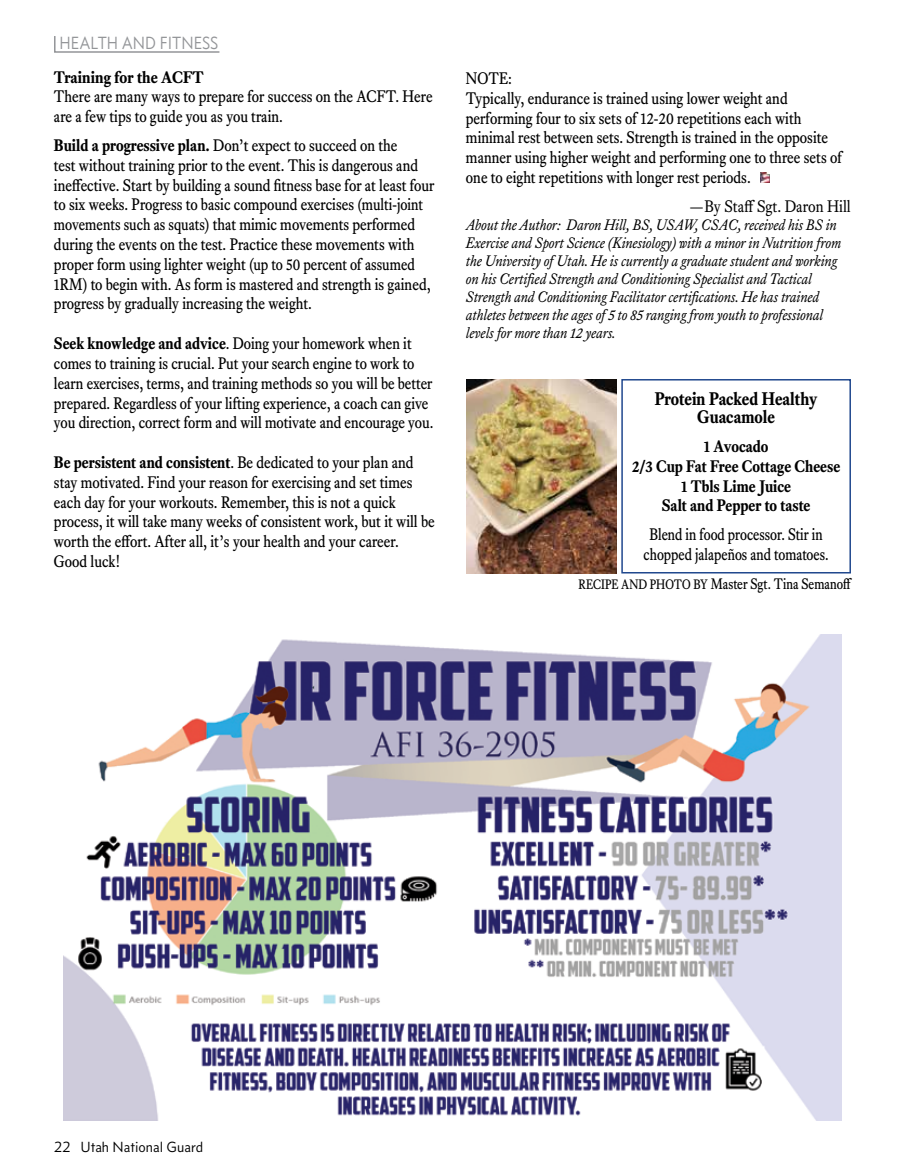
<style>
.page{position:relative;width:905px;height:1175px;background:#fff}
.page>*{position:absolute;margin:0;border:0;box-sizing:border-box;transform-origin:0 0}
.t1{font:700 18px/18px "Equity Text A";color:#000;text-align:center;scale:.9 1}
.t2{font:18px "Concourse T3 Tab";color:#939598;scale:.91 1}
.t3{font:16.5px/19.8px "Equity Text A";color:#000;scale:.9 1}
.t4{font:700 16.5px/19.8px "Equity Text A";color:#000;text-align:center;scale:.9 1}
.t5{font:16.5px/19.8px "Equity Text A";color:#000;text-align:center;scale:.85 1}
.t6{font:16.5px "Equity Text B";color:#000;scale:.93 1}
.t7{font:700 16.5px "Equity Text A";color:#000;scale:.93 1}
.t8{font:italic 15px/18px "Equity Text B";color:#000;scale:.93 1}
.t9{font:15px "Equity Text A";color:#000;scale:.86 1}
.t10{font:15px "Concourse T3 Tab";color:#000}
.s1{font-weight:700}
.s2{font-size:13.5px}
</style>
<div class="page">
<svg style="left:760px;top:172px;width:9px;height:11px"></svg>
<img style="left:64px;top:634px;width:777px;height:486px">
<div style="left:621px;top:379px;width:229px;height:194px;border:2px solid #20488e"></div>
<img style="left:466px;top:379px;width:150px;height:194px">
<svg style="left:54px;top:36px;width:166px;height:17px"></svg>
<p class="t2" style="left:60px;top:32px;width:176px">HEALTH AND FITNESS</p>
<p class="t7" style="left:54px;top:67px;width:163px">Training for the ACFT</p>
<p class="t3" style="left:54px;top:87px;width:422px">There are many ways to prepare for success on the ACFT. Here are a few tips to guide you as you train.</p>
<p class="t3" style="left:54px;top:136px;width:424px"><span class="s1">Build a progressive plan.</span> Don’t expect to succeed on the<br>test without training prior to the event. This is dangerous and ineffective. Start by building a sound fitness base for at least four to six weeks. Progress to basic compound exercises (multi-joint movements such as squats) that mimic movements performed during the events on the test. Practice these movements with proper form using lighter weight (up to 50 percent of assumed 1RM) to begin with. As form is mastered and strength is gained, progress by gradually increasing the weight.</p>
<p class="t3" style="left:54px;top:334px;width:423px"><span class="s1">Seek knowledge and advice</span>. Doing your homework when it comes to training is crucial. Put your search engine to work to learn exercises, terms, and training methods so you will be better prepared. Regardless of your lifting experience, a coach can give you direction, correct form and will motivate and encourage you.</p>
<p class="t3" style="left:54px;top:452px;width:424px"><span class="s1">Be persistent and consistent</span>. Be dedicated to your plan and stay motivated. Find your reason for exercising and set times each day for your workouts. Remember, this is not a quick process, it will take many weeks of consistent work, but it will be worth the effort. After all, it’s your health and your career.<br>Good luck!</p>
<p class="t3" style="left:466px;top:68px;width:419px">NOTE:<br>Typically, endurance is trained using lower weight and performing four to six sets of 12-20 repetitions each with minimal rest between sets. Strength is trained in the opposite manner using higher weight and performing one to three sets of one to eight repetitions with longer rest periods.</p>
<p class="t6" style="left:689px;top:196px;width:176px">—By Staff Sgt. Daron Hill</p>
<p class="t8" style="left:466px;top:216px;width:404px">About the Author: Daron Hill, BS, USAW, CSAC, received his BS in Exercise and Sport Science (Kinesiology) with a minor in Nutrition from the University of Utah. He is currently a graduate student and working on his Certified Strength and Conditioning Specialist and Tactical Strength and Conditioning Facilitator certifications. He has trained athletes between the ages of 5 to 85 ranging from youth to professional levels for more than 12 years.</p>
<p class="t1" style="left:654px;top:390px;width:182px">Protein Packed Healthy<br>Guacamole</p>
<p class="t4" style="left:632px;top:436px;width:233px">1 Avocado<br>2/3 Cup Fat Free Cottage Cheese<br>1 Tbls Lime Juice<br>Salt and Pepper to taste</p>
<p class="t5" style="left:643px;top:525px;width:219px">Blend in food processor. Stir in chopped jalapeños and tomatoes.</p>
<p class="t9" style="left:578px;top:575px;width:319px"><span class="s2">RECIPE AND PHOTO BY</span> Master Sgt. Tina Semanoff</p>
<p class="t10" style="left:54px;top:1137px;width:150px">22 Utah National Guard</p>
</div>
